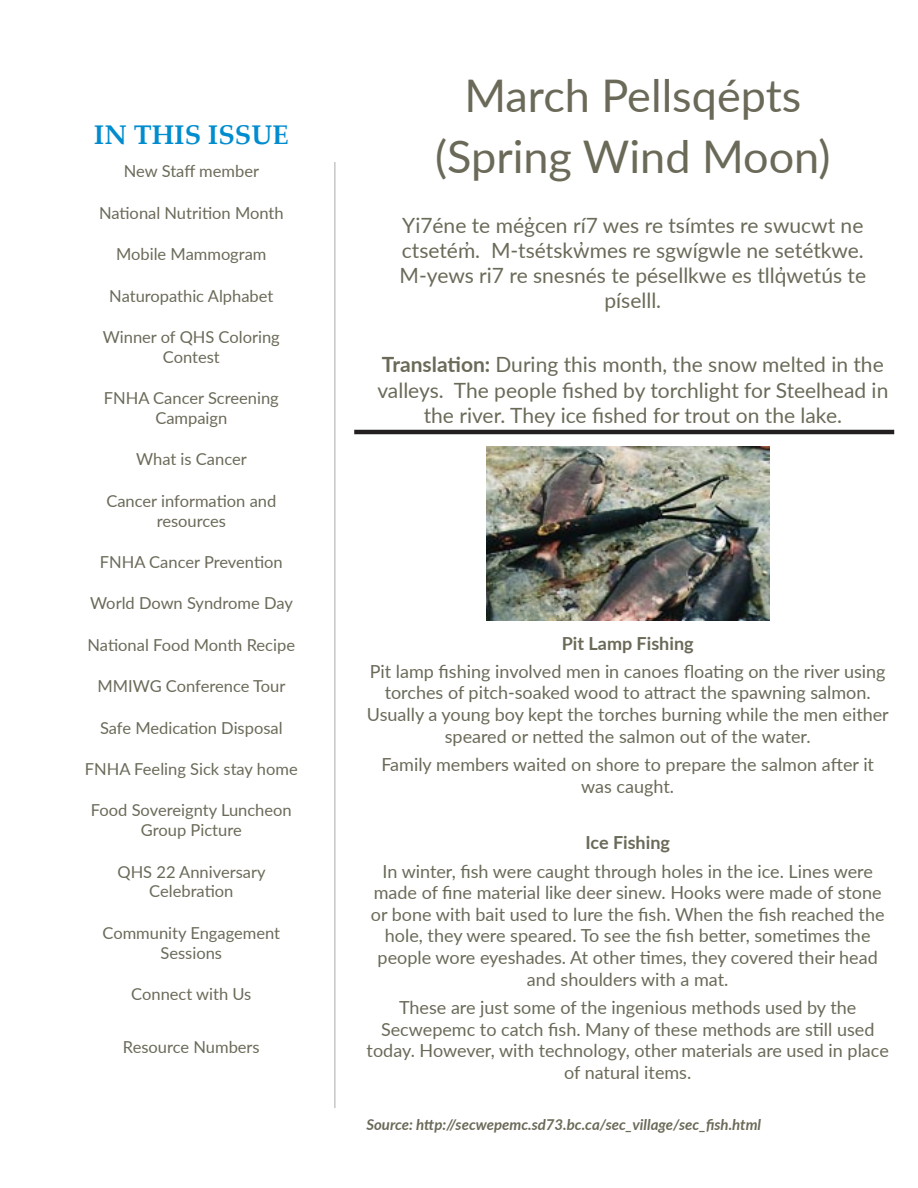
<style>
.page{position:relative;width:918px;height:1188px;background:#fff}
.page>*{position:absolute;margin:0;border:0;box-sizing:border-box;transform-origin:0 0}
.t1{font:45px "Lato";color:#6b6a59}
.Subhead{font:700 27px "Palatino Linotype";color:#008cce}
.t2{font:21px/25.2px "Lato";color:#6b6a59;text-align:center}
.t3{font:18px/21.6px "Lato";color:#6b6a59;text-align:center}
.t4{font:700 18px "Lato";color:#6b6a59}
.t5{font:16.5px/19.8px "Lato";color:#6b6a59;text-align:center}
.t6{font:italic 700 15px "Lato";color:#6b6a59}
.s1{font-weight:700}
</style>
<div class="page">
<hr style="left:334px;top:162px;width:2px;height:946px;background:#c6c6c6">
<img style="left:486px;top:447px;width:283px;height:173px">
<hr style="left:354px;top:430px;width:540px;height:4px;background:#231f20">
<p class="Subhead" style="left:94px;top:116px;width:196px">IN THIS ISSUE</p>
<p class="t5" style="left:124px;top:161px;width:137px">New Staff member</p>
<p class="t5" style="left:99px;top:202px;width:186px">National Nutrition Month</p>
<p class="t5" style="left:116px;top:244px;width:152px">Mobile Mammogram</p>
<p class="t5" style="left:109px;top:285px;width:166px">Naturopathic Alphabet</p>
<p class="t5" style="left:103px;top:326px;width:179px">Winner of QHS Coloring<br>Contest</p>
<p class="t5" style="left:104px;top:388px;width:176px">FNHA Cancer Screening<br>Campaign</p>
<p class="t5" style="left:136px;top:449px;width:112px">What is Cancer</p>
<p class="t5" style="left:106px;top:490px;width:171px">Cancer information and resources</p>
<p class="t5" style="left:100px;top:551px;width:184px">FNHA Cancer Prevention</p>
<p class="t5" style="left:90px;top:593px;width:204px">World Down Syndrome Day</p>
<p class="t5" style="left:88px;top:634px;width:209px">National Food Month Recipe</p>
<p class="t5" style="left:98px;top:676px;width:190px">MMIWG Conference Tour</p>
<p class="t5" style="left:100px;top:717px;width:184px">Safe Medication Disposal</p>
<p class="t5" style="left:85px;top:758px;width:214px">FNHA Feeling Sick stay home</p>
<p class="t5" style="left:91px;top:800px;width:202px">Food Sovereignty Luncheon<br>Group Picture</p>
<p class="t5" style="left:118px;top:861px;width:150px">QHS 22 Anniversary<br>Celebration</p>
<p class="t5" style="left:103px;top:922px;width:179px">Community Engagement<br>Sessions</p>
<p class="t5" style="left:131px;top:983px;width:122px">Connect with Us</p>
<p class="t5" style="left:123px;top:1037px;width:138px">Resource Numbers</p>
<p class="t1" style="left:464px;top:63px;width:338px">March Pellsqépts</p>
<p class="t1" style="left:435px;top:124px;width:397px">(Spring Wind Moon)</p>
<p class="t2" style="left:400px;top:212px;width:468px">Yi7éne te még̓ cen rí7 wes re tsímtes re swucwt ne ctsetém̓ . M-tsétskw̓ mes re sgwígwle ne setétkwe.<br>M-yews ri7 re snesnés te pésellkwe es tllq̓ wetús te píselll.</p>
<p class="t2" style="left:377px;top:351px;width:513px"><span class="s1">Translation:</span> During this month, the snow melted in the valleys. The people fished by torchlight for Steelhead in the river. They ice fished for trout on the lake.</p>
<p class="t4" style="left:562px;top:630px;width:133px">Pit Lamp Fishing</p>
<p class="t3" style="left:367px;top:660px;width:523px">Pit lamp fishing involved men in canoes floating on the river using torches of pitch-soaked wood to attract the spawning salmon.<br>Usually a young boy kept the torches burning while the men either speared or netted the salmon out of the water.</p>
<p class="t3" style="left:381px;top:753px;width:494px">Family members waited on shore to prepare the salmon after it was caught.</p>
<p class="t4" style="left:585px;top:830px;width:86px">Ice Fishing</p>
<p class="t3" style="left:371px;top:860px;width:515px">In winter, fish were caught through holes in the ice. Lines were made of fine material like deer sinew. Hooks were made of stone or bone with bait used to lure the fish. When the fish reached the hole, they were speared. To see the fish better, sometimes the people wore eyeshades. At other times, they covered their head and shoulders with a mat.</p>
<p class="t3" style="left:367px;top:996px;width:524px">These are just some of the ingenious methods used by the Secwepemc to catch fish. Many of these methods are still used today. However, with technology, other materials are used in place of natural items.</p>
<p class="t6" style="left:366px;top:1114px;width:396px">Source: http://secwepemc.sd73.bc.ca/sec_village/sec_fish.html</p>
</div>
